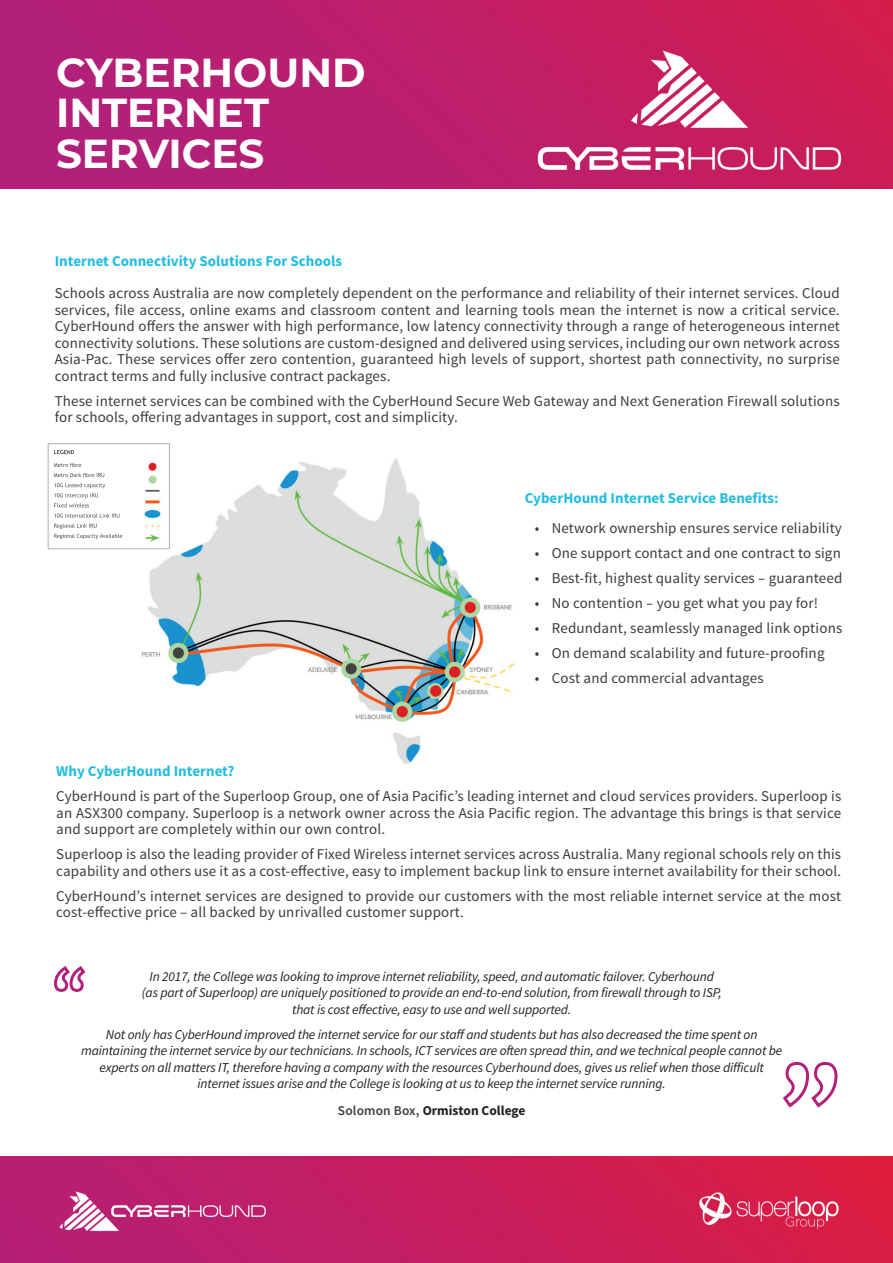
<style>
.page{position:relative;width:893px;height:1263px;background:#fff}
.page>*{position:absolute;margin:0;border:0;box-sizing:border-box;transform-origin:0 0}
.t1{font:700 40.5px/40.5px "Montserrat";color:#fff}
.t2{font:15px/16.5px "Source Sans Pro";letter-spacing:.01em;color:#3c3c3d}
.t3{font:700 15px "Source Sans Pro";color:#22bde2}
.t4{font:italic 13.5px/16.5px "Source Sans Pro";letter-spacing:-.01em;color:#231f20;text-align:center}
.t5{font:700 13.5px "Source Sans Pro";color:#231f20}
.s1{font-weight:600;color:#3e3e3f}
</style>
<div class="page">
<img style="left:0;top:0;width:893px;height:189px">
<img style="left:523px;top:35px;width:330px;height:147px">
<img style="left:0;top:1157px;width:893px;height:106px">
<img style="left:54px;top:1189px;width:218px;height:44px">
<img style="left:690px;top:1175px;width:165px;height:64px">
<img style="left:47px;top:443px;width:468px;height:321px">
<div style="left:54px;top:449px;width:81px;height:96px;background:#fff"></div>
<svg style="left:54px;top:524px;width:68px;height:15px"></svg>
<svg style="left:54px;top:513px;width:65px;height:5px"></svg>
<svg style="left:54px;top:483px;width:51px;height:24px"></svg>
<svg style="left:54px;top:473px;width:50px;height:4px"></svg>
<svg style="left:54px;top:463px;width:27px;height:4px"></svg>
<svg style="left:54px;top:450px;width:20px;height:4px"></svg>
<svg style="left:783px;top:1062px;width:55px;height:46px"></svg>
<svg style="left:54px;top:966px;width:32px;height:26px"></svg>
<h1 class="t1" style="left:56px;top:50px;width:311px">CYBERHOUND<br>INTERNET<br>SERVICES</h1>
<p class="t3" style="left:55px;top:251px;width:289px">Internet Connectivity Solutions For Schools</p>
<p class="t2" style="left:55px;top:285px;width:786px;text-align:justify">Schools across Australia are now completely dependent on the performance and reliability of their internet services. Cloud services, file access, online exams and classroom content and learning tools mean the internet is now a critical service.<br>CyberHound offers the answer with high performance, low latency connectivity through a range of heterogeneous internet connectivity solutions. These solutions are custom-designed and delivered using services, including our own network across Asia-Pac. These services offer zero contention, guaranteed high levels of support, shortest path connectivity, no surprise contract terms and fully inclusive contract packages.</p>
<p class="t2" style="left:55px;top:393px;width:787px">These internet services can be combined with the CyberHound Secure Web Gateway and Next Generation Firewall solutions for schools, offering advantages in support, cost and simplicity.</p>
<p class="t3" style="left:525px;top:489px;width:255px">CyberHound Internet Service Benefits:</p>
<p class="t2" style="left:535px;top:520px;width:309px">• Network ownership ensures service reliability</p>
<p class="t2" style="left:535px;top:545px;width:308px">• One support contact and one contract to sign</p>
<p class="t2" style="left:535px;top:570px;width:309px">• Best-fit, highest quality services – guaranteed</p>
<p class="t2" style="left:535px;top:595px;width:285px">• No contention – you get what you pay for!</p>
<p class="t2" style="left:535px;top:620px;width:309px">• Redundant, seamlessly managed link options</p>
<p class="t2" style="left:535px;top:645px;width:291px">• On demand scalability and future-proofing</p>
<p class="t2" style="left:535px;top:670px;width:230px">• Cost and commercial advantages</p>
<p class="t3" style="left:56px;top:762px;width:180px">Why CyberHound Internet?</p>
<p class="t2" style="left:56px;top:788px;width:786px;text-align:justify">CyberHound is part of the Superloop Group, one of Asia Pacific’s leading internet and cloud services providers. Superloop is an ASX300 company. Superloop is a network owner across the Asia Pacific region. The advantage this brings is that service and support are completely within our own control.</p>
<p class="t2" style="left:56px;top:846px;width:786px">Superloop is also the leading provider of Fixed Wireless internet services across Australia. Many regional schools rely on this capability and others use it as a cost-effective, easy to implement backup link to ensure internet availability for their school.</p>
<p class="t2" style="left:56px;top:888px;width:786px">CyberHound’s internet services are designed to provide our customers with the most reliable internet service at the most cost-effective price – all backed by unrivalled customer support.</p>
<p class="t4" style="left:142px;top:968px;width:581px">In 2017, the College was looking to improve internet reliability, speed, and automatic failover. Cyberhound (as part of Superloop) are uniquely positioned to provide an end-to-end solution, from firewall through to ISP, that is cost effective, easy to use and well supported.</p>
<p class="t4" style="left:81px;top:1026px;width:703px">Not only has CyberHound improved the internet service for our staff and students but has also decreased the time spent on maintaining the internet service by our technicians. In schools, ICT services are often spread thin, and we technical people cannot be experts on all matters IT, therefore having a company with the resources Cyberhound does, gives us relief when those difficult internet issues arise and the College is looking at us to keep the internet service running.</p>
<p class="t5" style="left:338px;top:1102px;width:189px"><span class="s1">Solomon Box,</span> Ormiston College</p>
</div>
